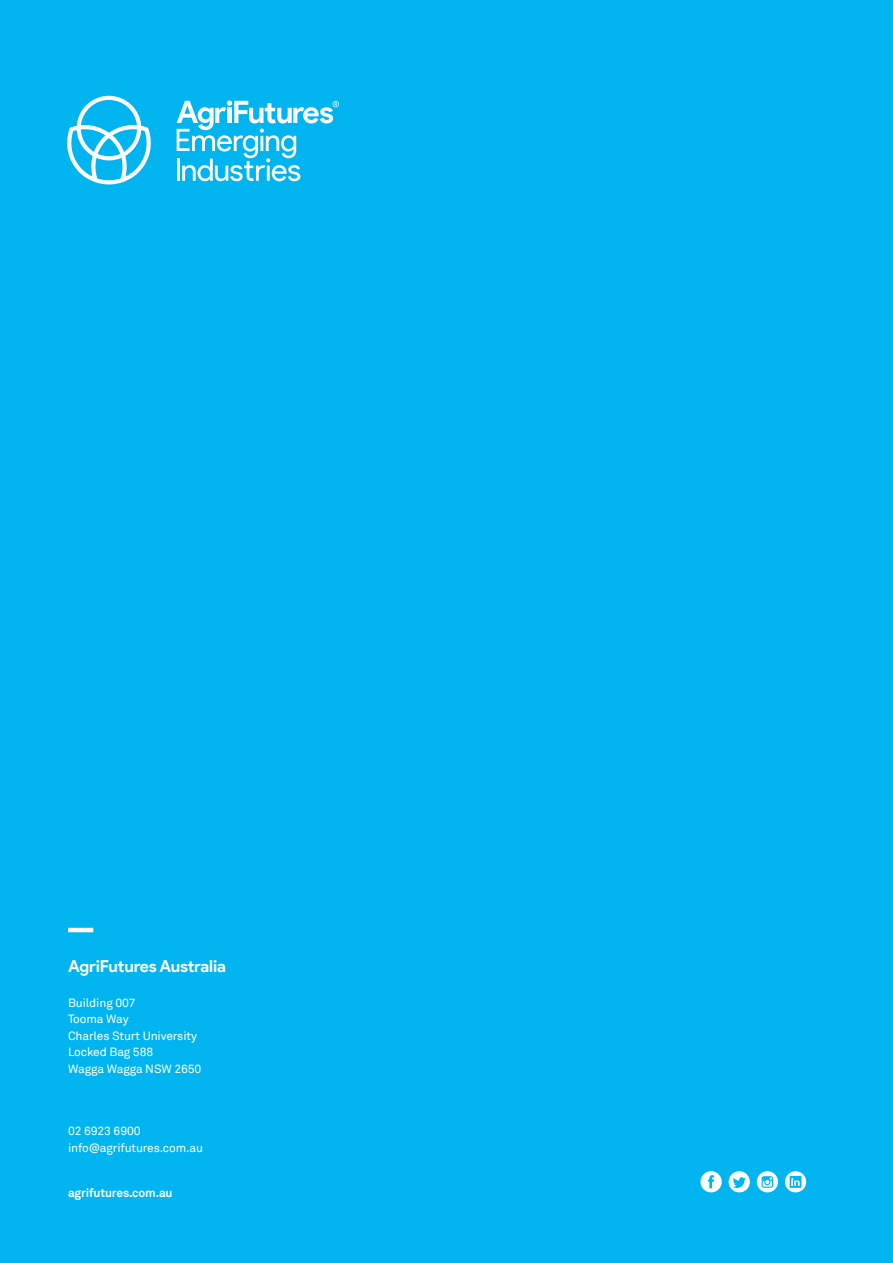
<style>
.page{position:relative;width:893px;height:1263px;background:#00b5ef}
.page>*{position:absolute;margin:0;border:0;box-sizing:border-box;transform-origin:0 0}
.t1{font:700 16.5px "Product Sans";letter-spacing:-.01em;color:#fff}
.t2{font:12px/16.5px "Akkurat TT";letter-spacing:-.01em;color:#fff}
.t3{font:700 12px "Akkurat TT";letter-spacing:-.01em;color:#fff}
</style>
<div class="page">
<svg style="left:729px;top:1171px;width:21px;height:21px"></svg>
<svg style="left:700px;top:1171px;width:22px;height:21px"></svg>
<svg style="left:757px;top:1171px;width:21px;height:21px"></svg>
<svg style="left:785px;top:1171px;width:21px;height:21px"></svg>
<hr style="left:68px;top:928px;width:25px;height:4px;background:#fff">
<svg style="left:177px;top:100px;width:162px;height:81px"></svg>
<svg style="left:67px;top:96px;width:84px;height:88px"></svg>
<h1 class="t1" style="left:68px;top:956px;width:159px">AgriFutures Australia</h1>
<p class="t2" style="left:68px;top:994px;width:135px">Building 007<br>Tooma Way<br>Charles Sturt University<br>Locked Bag 588<br>Wagga Wagga NSW 2650</p>
<p class="t2" style="left:68px;top:1123px;width:137px">02 6923 6900 info@agrifutures.com.au</p>
<p class="t3" style="left:68px;top:1186px;width:106px">agrifutures.com.au</p>
</div>
